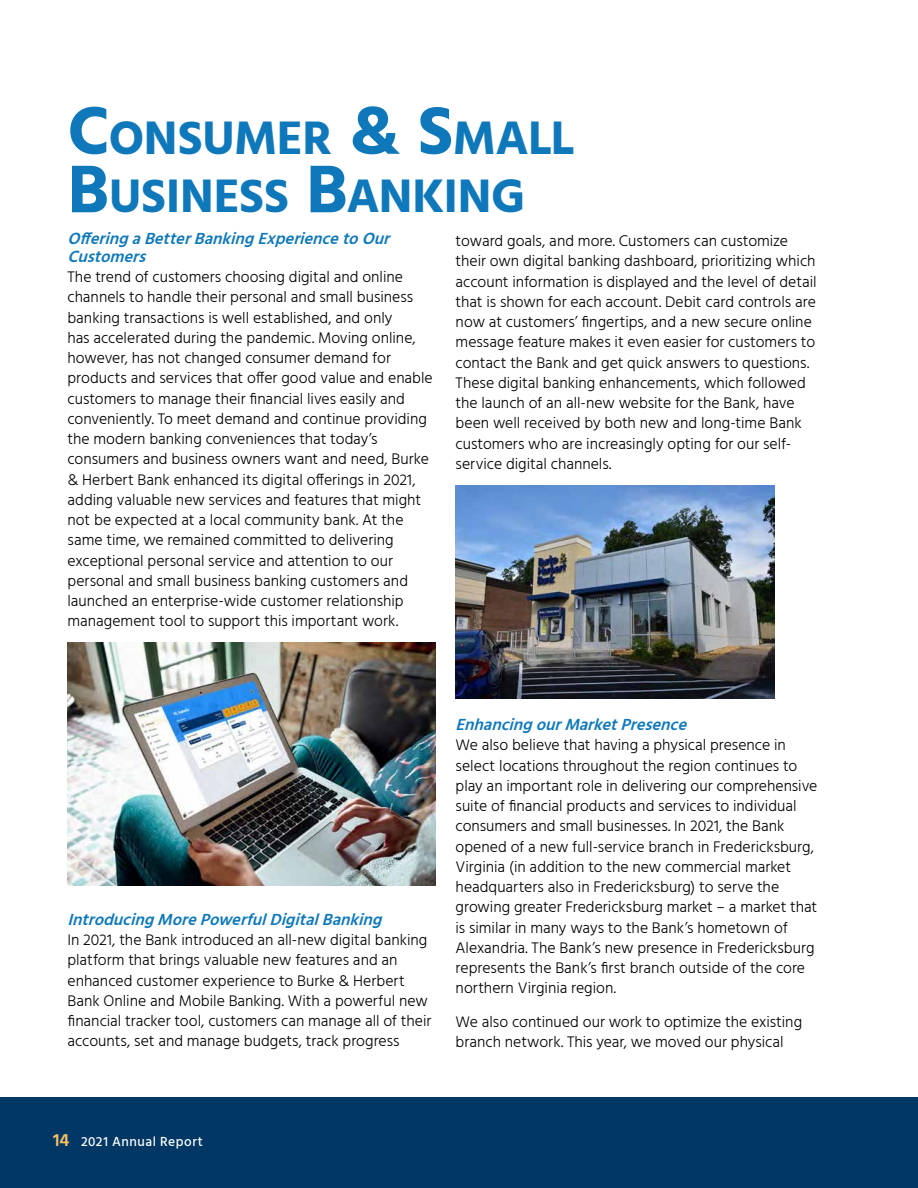
<style>
.page{position:relative;width:918px;height:1188px;background:#fff}
.page>*{position:absolute;margin:0;border:0;box-sizing:border-box;transform-origin:0 0}
.t1{font:700 48.3px/58.5px "Hind";letter-spacing:-.01em;color:#0e78ba}
.t2{font:italic 600 16.5px/18px "Hind";color:#0e78ba}
.BODY{font:300 15.75px/20.2px "Hind";color:#000}
.t3{font:500 13.5px "Hind";letter-spacing:.04em;color:#fff}
.s1{font-size:69px}
.s2{font-weight:600;font-size:18px;color:#fdc064}
</style>
<div class="page">
<div style="left:0;top:1097px;width:918px;height:91px;background:#003764"></div>
<img style="left:68px;top:643px;width:367px;height:243px">
<img style="left:456px;top:486px;width:319px;height:213px">
<h2 class="t1" style="left:68px;top:108px;width:508px"><span class="s1">C</span>ONSUMER <span class="s1">&amp; S</span>MALL<br><span class="s1">B</span>USINESS <span class="s1">B</span>ANKING</h2>
<p class="t2" style="left:68px;top:230px;width:330px">OfferingaBetterBankingExperiencetoOur<br>Customers</p>
<p class="BODY" style="left:68px;top:268px;width:367px">The trend of customers choosing digital and online channels to handle their personal and small business banking transactions is well established, and only<br>has accelerated during the pandemic. Moving online, however, has not changed consumer demand for products and services that offer good value and enable customers to manage their financial lives easily and conveniently. To meet demand and continue providing the modern banking conveniences that today’s consumers and business owners want and need, Burke &amp; Herbert Bank enhanced its digital offerings in 2021, adding valuable new services and features that might not be expected at a local community bank. At the same time, we remained committed to delivering exceptional personal service and attention to our personal and small business banking customers and launched an enterprise-wide customer relationship management tool to support this important work.</p>
<p class="BODY" style="left:456px;top:232px;width:362px">toward goals, and more. Customers can customize their own digital banking dashboard, prioritizing which account information is displayed and the level of detail that is shown for each account. Debit card controls are now at customers’ fingertips, and a new secure online message feature makes it even easier for customers to contact the Bank and get quick answers to questions.<br>These digital banking enhancements, which followed the launch of an all-new website for the Bank, have been well received by both new and long-time Bank customers who are increasingly opting for our self&shy;service digital channels.</p>
<p class="t2" style="left:68px;top:911px;width:322px">IntroducingMorePowerfulDigitalBanking</p>
<p class="BODY" style="left:68px;top:931px;width:365px">In 2021, the Bank introduced an all-new digital banking platform that brings valuable new features and an enhanced customer experience to Burke &amp; Herbert Bank Online and Mobile Banking. With a powerful new financial tracker tool, customers can manage all of their accounts, set and manage budgets, track progress</p>
<p class="t2" style="left:456px;top:717px;width:239px">EnhancingourMarketPresence</p>
<p class="BODY" style="left:456px;top:736px;width:363px">We also believe that having a physical presence in select locations throughout the region continues to play an important role in delivering our comprehensive suite of financial products and services to individual consumers and small businesses. In 2021, the Bank opened of a new full-service branch in Fredericksburg, Virginia (in addition to the new commercial market headquarters also in Fredericksburg) to serve the growing greater Fredericksburg market – a market that is similar in many ways to the Bank’s hometown of Alexandria. The Bank’s new presence in Fredericksburg represents the Bank’s first branch outside of the core northern Virginia region.</p>
<p class="BODY" style="left:456px;top:1013px;width:348px">We also continued our work to optimize the existing branch network. This year, we moved our physical</p>
<p class="t3" style="left:53px;top:1132px;width:151px"><span class="s2">14</span> 2021 Annual Report</p>
</div>
